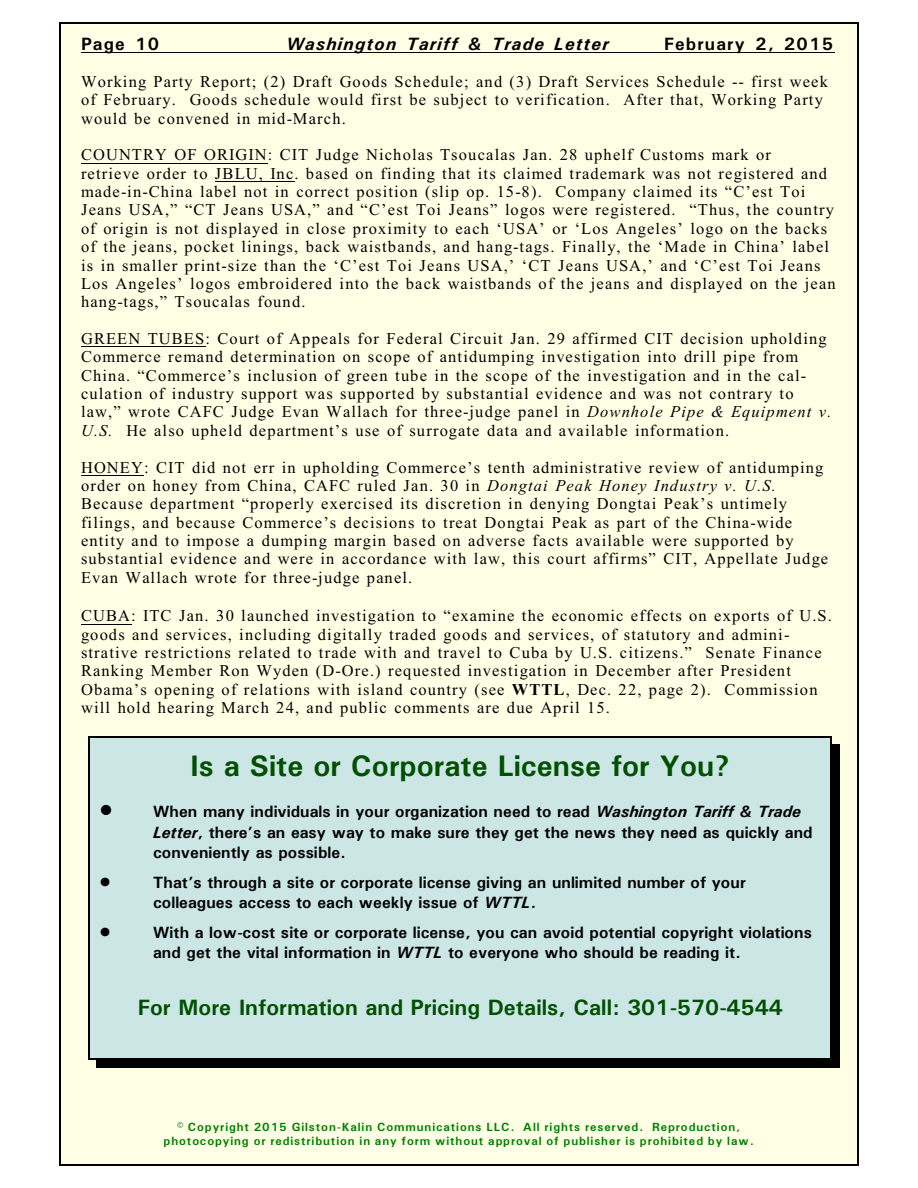
<style>
.page{position:relative;width:918px;height:1188px;background:#fff}
.page>*{position:absolute;margin:0;border:0;box-sizing:border-box;transform-origin:0 0}
.t1{font:700 30px "Univers";color:#004f00}
.t2{font:700 22.35px "Univers";color:#004f00}
.t3{font:italic 700 18px "Univers";letter-spacing:.07em;color:#000}
.t4{font:700 18px "Univers";letter-spacing:.075em;color:#000}
.t5{font:16.5px/18.3px "Times New Roman";letter-spacing:.07em;color:#000}
.t6{font:700 16.5px/20.4px "Univers";letter-spacing:.005em;color:#000}
.t7{font:700 12px/13.6px "Univers";letter-spacing:.075em;color:#008000;text-align:center}
.s1{font-style:italic}
.s2{font-weight:700}
</style>
<div class="page">
<div style="left:59px;top:23px;width:800px;height:1142px;background:#ffffe6"></div>
<hr style="left:59px;top:23px;width:1px;height:1142px;background:#000">
<hr style="left:857px;top:23px;width:2px;height:1142px;background:#000">
<hr style="left:59px;top:23px;width:799px;height:1px;background:#000">
<hr style="left:59px;top:1164px;width:799px;height:1px;background:#000">
<hr style="left:81px;top:52px;width:753px;height:1px;background:#000">
<hr style="left:81px;top:163px;width:187px;height:1px;background:#000">
<hr style="left:215px;top:181px;width:79px;height:1px;background:#000">
<hr style="left:81px;top:346px;width:124px;height:1px;background:#000">
<hr style="left:81px;top:475px;width:63px;height:1px;background:#000">
<hr style="left:81px;top:624px;width:50px;height:1px;background:#000">
<div style="left:89px;top:736px;width:743px;height:324px;background:#cce6e6"></div>
<hr style="left:89px;top:736px;width:1px;height:324px;background:#000">
<hr style="left:830px;top:736px;width:2px;height:324px;background:#000">
<hr style="left:89px;top:736px;width:742px;height:1px;background:#000">
<hr style="left:89px;top:1059px;width:742px;height:1px;background:#000">
<div style="left:832px;top:744px;width:8px;height:324px;background:#000"></div>
<div style="left:96px;top:1060px;width:744px;height:8px;background:#000"></div>
<p class="t4" style="left:81px;top:38px;width:79px">Page 10</p>
<p class="t3" style="left:286px;top:38px;width:324px">Washington Tariff &amp; Trade Letter</p>
<p class="t4" style="left:664px;top:38px;width:171px">February 2, 2015</p>
<p class="t5" style="left:81px;top:74px;width:749px">Working Party Report; (2) Draft Goods Schedule; and (3) Draft Services Schedule -- first week of February. Goods schedule would first be subject to verification. After that, Working Party would be convened in mid-March.</p>
<p class="t5" style="left:81px;top:147px;width:756px">COUNTRY OF ORIGIN: CIT Judge Nicholas Tsoucalas Jan. 28 uphelf Customs mark or<br>retrieve order to JBLU, Inc. based on finding that its claimed trademark was not registered and made-in-China label not in correct position (slip op. 15-8). Company claimed its “C’est Toi Jeans USA,” “CT Jeans USA,” and “C’est Toi Jeans” logos were registered. “Thus, the country of origin is not displayed in close proximity to each ‘USA’ or ‘Los Angeles’ logo on the backs of the jeans, pocket linings, back waistbands, and hang-tags. Finally, the ‘Made in China’ label is in smaller print-size than the ‘C’est Toi Jeans USA,’ ‘CT Jeans USA,’ and ‘C’est Toi Jeans Los Angeles’ logos embroidered into the back waistbands of the jeans and displayed on the jean hang-tags,” Tsoucalas found.</p>
<p class="t5" style="left:81px;top:331px;width:752px">GREEN TUBES: Court of Appeals for Federal Circuit Jan. 29 affirmed CIT decision upholding Commerce remand determination on scope of antidumping investigation into drill pipe from China. “Commerce’s inclusion of green tube in the scope of the investigation and in the cal&shy;culation of industry support was supported by substantial evidence and was not contrary to law,” wrote CAFC Judge Evan Wallach for three-judge panel in <span class="s1">Downhole Pipe &amp; Equipment v.<br>U.S.</span> He also upheld department’s use of surrogate data and available information.</p>
<p class="t5" style="left:81px;top:459px;width:749px">HONEY: CIT did not err in upholding Commerce’s tenth administrative review of antidumping order on honey from China, CAFC ruled Jan. 30 in <span class="s1">Dongtai Peak Honey Industry v. U.S.<br></span>Because department “properly exercised its discretion in denying Dongtai Peak’s untimely filings, and because Commerce’s decisions to treat Dongtai Peak as part of the China-wide entity and to impose a dumping margin based on adverse facts available were supported by substantial evidence and were in accordance with law, this court affirms” CIT, Appellate Judge Evan Wallach wrote for three-judge panel.</p>
<p class="t5" style="left:81px;top:608px;width:753px">CUBA: ITC Jan. 30 launched investigation to “examine the economic effects on exports of U.S. goods and services, including digitally traded goods and services, of statutory and admini&shy;strative restrictions related to trade with and travel to Cuba by U.S. citizens.” Senate Finance Ranking Member Ron Wyden (D-Ore.) requested investigation in December after President Obama’s opening of relations with island country (see <span class="s2">WTTL</span>, Dec. 22, page 2). Commission will hold hearing March 24, and public comments are due April 15.</p>
<h1 class="t1" style="left:191px;top:755px;width:541px">Is a Site or Corporate License for You?</h1>
<p class="t6" style="left:153px;top:803px;width:661px">When many individuals in your organization need to read <span class="s1">Washington Tariff &amp; Trade<br>Letter</span>, there’s an easy way to make sure they get the news they need as quickly and conveniently as possible.</p>
<p class="t6" style="left:153px;top:873px;width:594px;line-height:20px">That’s through a site or corporate license giving an unlimited number of your colleagues access to each weekly issue of <span class="s1">WTTL</span>.</p>
<p class="t6" style="left:153px;top:923px;width:661px;line-height:20px">With a low-cost site or corporate license, you can avoid potential copyright violations and get the vital information in <span class="s1">WTTL</span> to everyone who should be reading it.</p>
<h2 class="t2" style="left:138px;top:1000px;width:647px">For More Information and Pricing Details, Call: 301-570-4544</h2>
<p class="t7" style="left:164px;top:1121px;width:592px">© Copyright 2015 Gilston-Kalin Communications LLC. All rights reserved. Reproduction, photocopying or redistribution in any form without approval of publisher is prohibited by law.</p>
</div>
